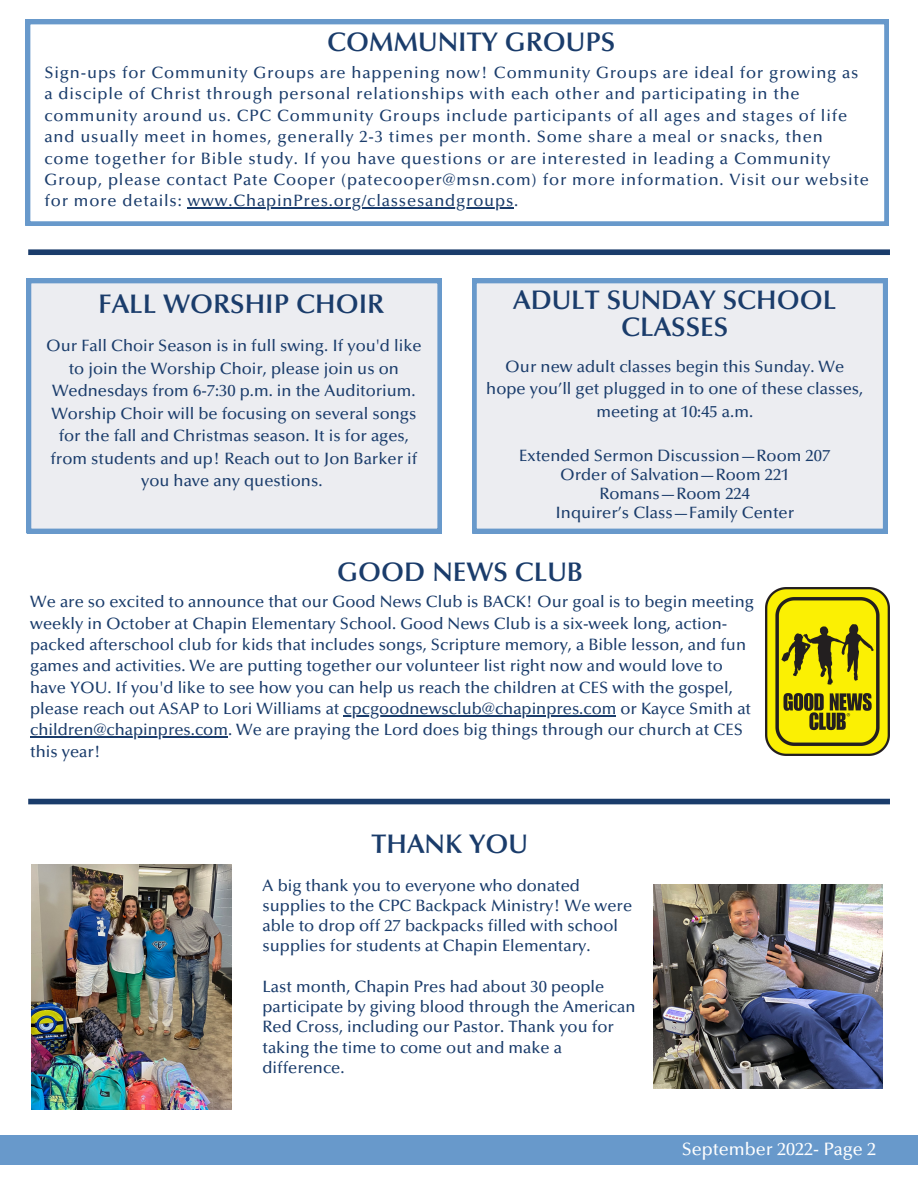
<style>
.page{position:relative;width:918px;height:1188px;background:#fff}
.page>*{position:absolute;margin:0;border:0;box-sizing:border-box;transform-origin:0 0}
.t1{font:600 27px/27px "Optima LT Pro";color:#1a3c6b;text-align:center}
.t2{font:500 18px "Optima LT Pro";color:#fff}
.t3{font:500 16.5px/22.5px "Optima LT Pro";color:#1a3c6b;text-align:center}
.t4{font:500 16.5px/21.3px "Optima LT Pro";letter-spacing:.05em;color:#1a3c6b}
</style>
<div class="page">
<div style="left:27px;top:279px;width:415px;height:254px;background:#ecedf1"></div>
<div style="left:0;top:1136px;width:918px;height:29px;background:#6899cb"></div>
<div style="left:28px;top:249px;width:862px;height:6px;background:#1a3c6b"></div>
<svg style="left:26px;top:20px;width:863px;height:206px"></svg>
<div style="left:472px;top:279px;width:415px;height:254px;background:#ecedf1"></div>
<img style="left:653px;top:885px;width:229px;height:204px">
<img style="left:32px;top:864px;width:199px;height:245px">
<div style="left:28px;top:799px;width:862px;height:5px;background:#1a3c6b"></div>
<img style="left:766px;top:587px;width:123px;height:169px">
<hr style="left:188px;top:207px;width:326px;height:2px;background:#1a3c6b">
<hr style="left:344px;top:715px;width:272px;height:1px;background:#1a3c6b">
<hr style="left:30px;top:737px;width:198px;height:1px;background:#1a3c6b">
<h1 class="t1" style="left:327px;top:31px;width:290px">COMMUNITY GROUPS</h1>
<p class="t4" style="left:45px;top:64px;width:826px">Sign-ups for Community Groups are happening now! Community Groups are ideal for growing as a disciple of Christ through personal relationships with each other and participating in the community around us. CPC Community Groups include participants of all ages and stages of life and usually meet in homes, generally 2-3 times per month. Some share a meal or snacks, then come together for Bible study. If you have questions or are interested in leading a Community Group, please contact Pate Cooper (patecooper@msn.com) for more information. Visit our website for more details: www.ChapinPres.org/classesandgroups.</p>
<h1 class="t1" style="left:98px;top:293px;width:288px">FALL WORSHIP CHOIR</h1>
<p class="t3" style="left:46px;top:336px;width:377px">Our Fall Choir Season is in full swing. If you'd like to join the Worship Choir, please join us on Wednesdays from 6-7:30 p.m. in the Auditorium.<br>Worship Choir will be focusing on several songs for the fall and Christmas season. It is for ages, from students and up! Reach out to Jon Barker if you have any questions.</p>
<h1 class="t1" style="left:513px;top:290px;width:325px">ADULT SUNDAY SCHOOL<br>CLASSES</h1>
<p class="t3" style="left:486px;top:357px;width:378px">Our new adult classes begin this Sunday. We hope you’ll get plugged in to one of these classes, meeting at 10:45 a.m.</p>
<p class="t3" style="left:519px;top:447px;width:312px;line-height:19.2px">Extended Sermon Discussion—Room 207<br>Order of Salvation—Room 221<br>Romans—Room 224<br>Inquirer’s Class—Family Center</p>
<h1 class="t1" style="left:337px;top:561px;width:247px">GOOD NEWS CLUB</h1>
<p class="t3" style="left:30px;top:593px;width:725px;line-height:21.3px;text-align:left">We are so excited to announce that our Good News Club is BACK! Our goal is to begin meeting weekly in October at Chapin Elementary School. Good News Club is a six-week long, action&shy;packed afterschool club for kids that includes songs, Scripture memory, a Bible lesson, and fun games and activities. We are putting together our volunteer list right now and would love to have YOU. If you'd like to see how you can help us reach the children at CES with the gospel, please reach out ASAP to Lori Williams at cpcgoodnewsclub@chapinpres.com or Kayce Smith at children@chapinpres.com. We are praying the Lord does big things through our church at CES this year!</p>
<h1 class="t1" style="left:372px;top:833px;width:158px">THANK YOU</h1>
<p class="t3" style="left:263px;top:877px;width:371px;line-height:20.2px;text-align:left">A big thank you to everyone who donated supplies to the CPC Backpack Ministry! We were able to drop off 27 backpacks filled with school supplies for students at Chapin Elementary.</p>
<p class="t3" style="left:263px;top:978px;width:374px;line-height:20.2px;text-align:left">Last month, Chapin Pres had about 30 people participate by giving blood through the American Red Cross, including our Pastor. Thank you for taking the time to come out and make a difference.</p>
<p class="t2" style="left:682px;top:1142px;width:196px">September 2022- Page 2</p>
</div>
